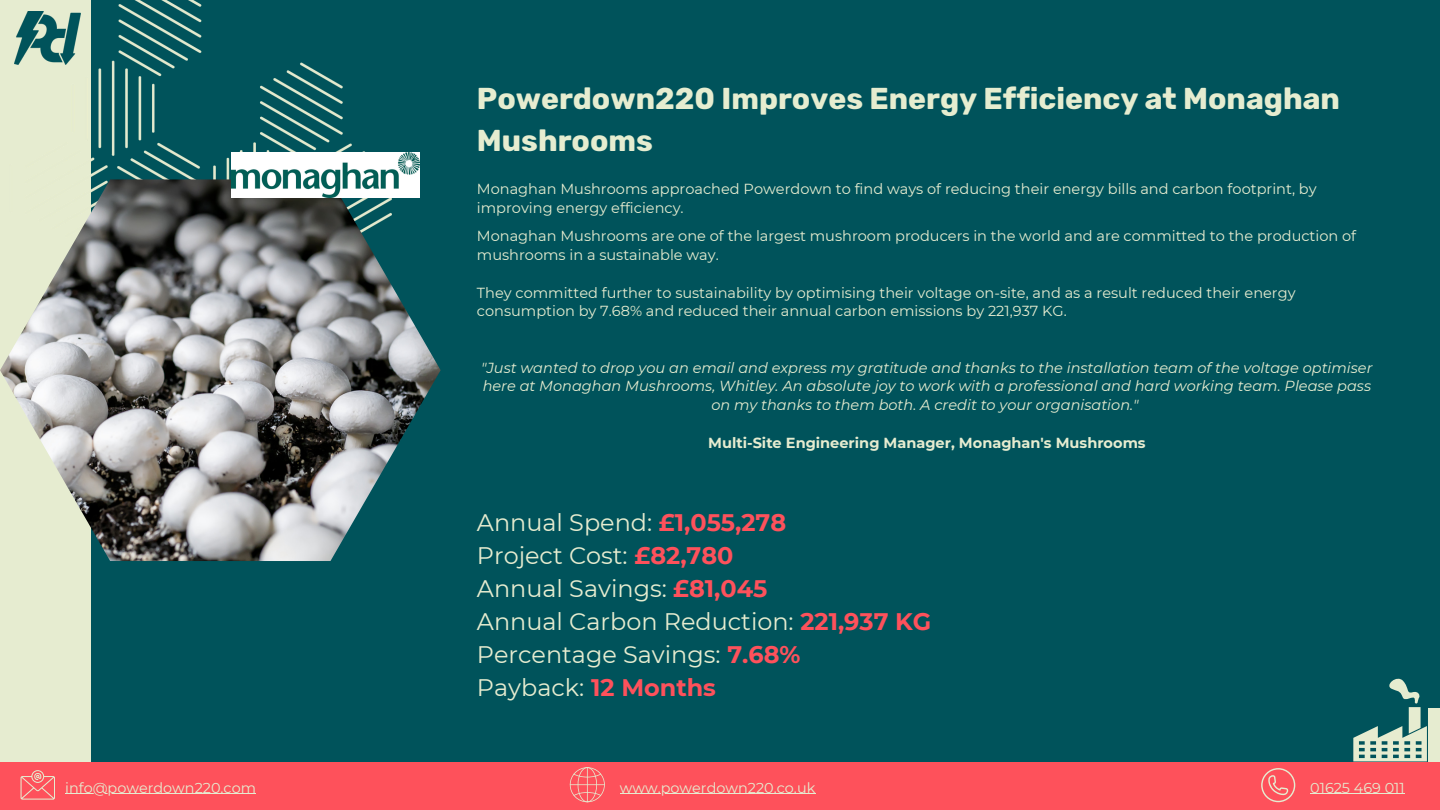
<style>
.page{position:relative;width:1440px;height:810px;background:#fff}
.page>*{position:absolute;margin:0;border:0;box-sizing:border-box;transform-origin:0 0}
.t1{font:700 30.1px/42.1px "Rubik";color:#e6edd0}
.t2{font:23.9px "Montserrat";color:#e6ecd0}
.t3{font:14.5px/18.8px "Montserrat";color:#e6ecd0}
.t4{font:italic 14.5px/18.8px "Montserrat";color:#e6ecd0;text-align:center}
.t5{font:700 14.5px "Montserrat";color:#e6ecd0}
.t6{font:14.4px "Montserrat";color:#e6ecd0}
.s1{font-weight:700;color:#fe515b}
</style>
<div class="page">
<div style="left:0;top:761px;width:1440px;height:49px;background:#fe515b"></div>
<svg style="left:21px;top:770px;width:34px;height:30px"></svg>
<svg style="left:570px;top:767px;width:35px;height:35px"></svg>
<hr style="left:570px;top:784px;width:35px;height:1px;background:#e6ecd0">
<svg style="left:1261px;top:768px;width:34px;height:34px"></svg>
<div style="left:0;top:0;width:102px;height:761px;background:#e6ecd0"></div>
<div style="left:92px;top:0;width:1348px;height:761px;background:#00535b"></div>
<img style="left:14px;top:0;width:351px;height:179px">
<img style="left:0;top:179px;width:441px;height:382px">
<hr style="left:65px;top:793px;width:191px;height:1px;background:#e6ecd0">
<hr style="left:620px;top:793px;width:195px;height:1px;background:#e6ecd0">
<hr style="left:1310px;top:793px;width:95px;height:1px;background:#e6ecd0">
<img style="left:232px;top:152px;width:187px;height:45px">
<div style="left:1428px;top:708px;width:12px;height:53px;background:#e6ecd0"></div>
<svg style="left:1353px;top:678px;width:74px;height:83px"></svg>
<p class="t1" style="left:477px;top:78px;width:865px">Powerdown220 Improves Energy Efficiency at Monaghan<br>Mushrooms</p>
<p class="t3" style="left:477px;top:179px;width:841px">Monaghan Mushrooms approached Powerdown to find ways of reducing their energy bills and carbon footprint, by improving energy efficiency.</p>
<p class="t3" style="left:477px;top:227px;width:881px">Monaghan Mushrooms are one of the largest mushroom producers in the world and are committed to the production of mushrooms in a sustainable way.</p>
<p class="t3" style="left:477px;top:283px;width:820px">They committed further to sustainability by optimising their voltage on-site, and as a result reduced their energy consumption by 7.68% and reduced their annual carbon emissions by 221,937 KG.</p>
<p class="t4" style="left:481px;top:358px;width:893px">"Just wanted to drop you an email and express my gratitude and thanks to the installation team of the voltage optimiser here at Monaghan Mushrooms, Whitley. An absolute joy to work with a professional and hard working team. Please pass on my thanks to them both. A credit to your organisation."</p>
<p class="t5" style="left:708px;top:433px;width:439px">Multi-Site Engineering Manager, Monaghan's Mushrooms</p>
<p class="t2" style="left:477px;top:508px;width:311px">Annual Spend: <span class="s1">£1,055,278</span></p>
<p class="t2" style="left:477px;top:541px;width:258px">Project Cost: <span class="s1">£82,780</span></p>
<p class="t2" style="left:477px;top:574px;width:292px">Annual Savings: <span class="s1">£81,045</span></p>
<p class="t2" style="left:477px;top:607px;width:456px">Annual Carbon Reduction: <span class="s1">221,937 KG</span></p>
<p class="t2" style="left:477px;top:640px;width:325px">Percentage Savings: <span class="s1">7.68%</span></p>
<p class="t2" style="left:477px;top:673px;width:241px">Payback: <span class="s1">12 Months</span></p>
<p class="t6" style="left:65px;top:779px;width:192px">info@powerdown220.com</p>
<p class="t6" style="left:620px;top:779px;width:197px">www.powerdown220.co.uk</p>
<p class="t6" style="left:1310px;top:779px;width:96px">01625 469 011</p>
</div>
